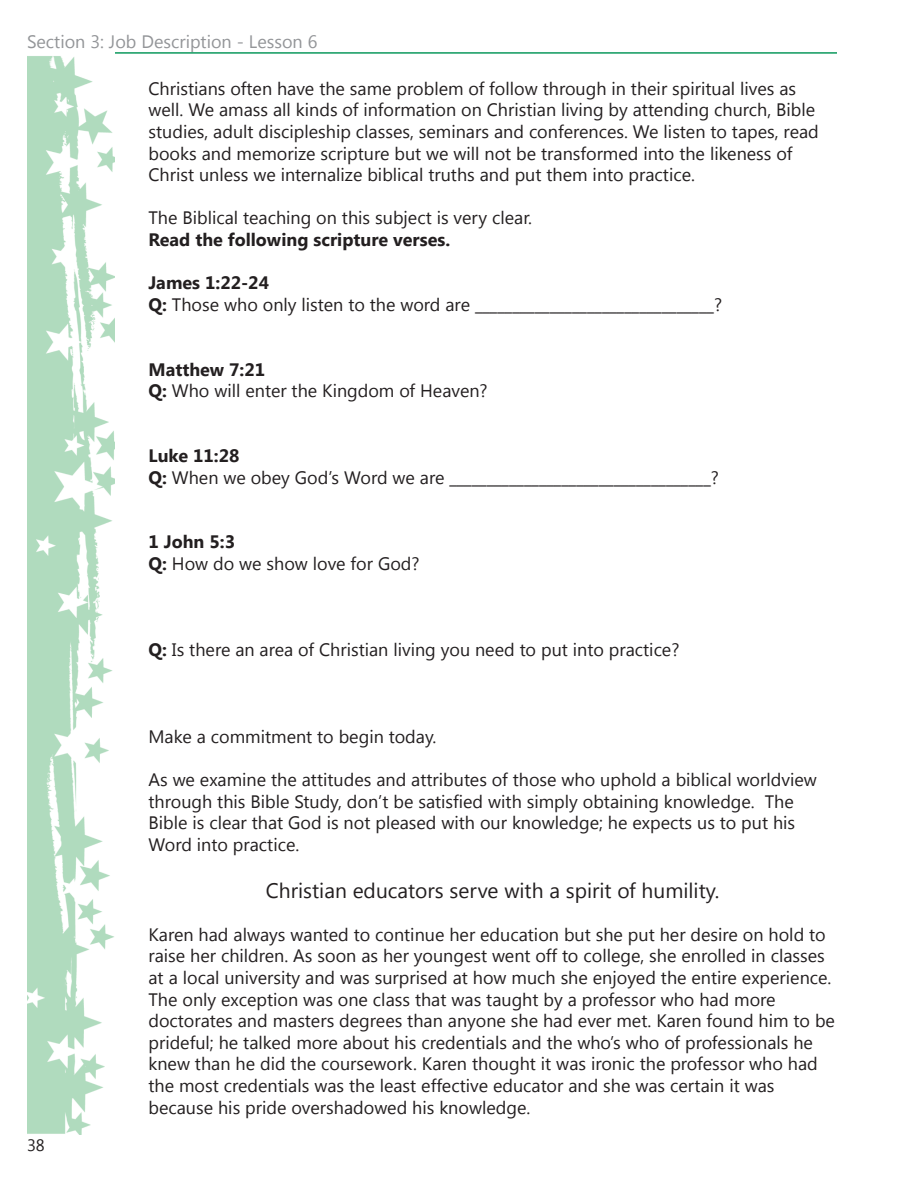
<style>
.page{position:relative;width:918px;height:1188px;background:#fff}
.page>*{position:absolute;margin:0;border:0;box-sizing:border-box;transform-origin:0 0}
.t1{font:21px "Segoe UI";color:#231f20}
.t2{font:18px/21.6px "Segoe UI";color:#231f20}
.t3{font:700 18px "Segoe UI";color:#231f20}
.t4{font:18px "Segoe UI";color:#939598}
.t5{font:16.5px "Segoe UI";color:#231f20}
.s1{font-weight:700}
</style>
<div class="page">
<hr style="left:27px;top:52px;width:810px;height:2px;background:#0d995d">
<img style="left:28px;top:52px;width:86px;height:1083px">
<p class="t4" style="left:27px;top:29px;width:292px">Section 3: Job Description - Lesson 6</p>
<p class="t2" style="left:148px;top:77px;width:672px">Christians often have the same problem of follow through in their spiritual lives as well. We amass all kinds of information on Christian living by attending church, Bible studies, adult discipleship classes, seminars and conferences. We listen to tapes, read books and memorize scripture but we will not be transformed into the likeness of Christ unless we internalize biblical truths and put them into practice.</p>
<p class="t2" style="left:148px;top:206px;width:385px">The Biblical teaching on this subject is very clear.</p>
<p class="t3" style="left:148px;top:227px;width:303px">Read the following scripture verses.</p>
<p class="t2" style="left:148px;top:271px;width:575px"><span class="s1">James 1:22-24<br>Q:</span> Those who only listen to the word are ________________________________?</p>
<p class="t2" style="left:148px;top:358px;width:341px"><span class="s1">Matthew 7:21<br>Q:</span> Who will enter the Kingdom of Heaven?</p>
<p class="t2" style="left:148px;top:444px;width:572px"><span class="s1">Luke 11:28<br>Q:</span> When we obey God’s Word we are ___________________________________?</p>
<p class="t2" style="left:148px;top:530px;width:273px"><span class="s1">1 John 5:3<br>Q:</span> How do we show love for God?</p>
<p class="t2" style="left:148px;top:638px;width:532px"><span class="s1">Q:</span> Is there an area of Christian living you need to put into practice?</p>
<p class="t5" style="left:27px;top:1133px;width:19px">38</p>
<p class="t2" style="left:148px;top:725px;width:290px">Make a commitment to begin today.</p>
<p class="t2" style="left:148px;top:768px;width:670px">As we examine the attitudes and attributes of those who uphold a biblical worldview through this Bible Study, don’t be satisfied with simply obtaining knowledge. The Bible is clear that God is not pleased with our knowledge; he expects us to put his Word into practice.</p>
<p class="t1" style="left:266px;top:875px;width:455px">Christian educators serve with a spirit of humility.</p>
<p class="t2" style="left:148px;top:923px;width:688px">Karen had always wanted to continue her education but she put her desire on hold to raise her children. As soon as her youngest went off to college, she enrolled in classes at a local university and was surprised at how much she enjoyed the entire experience.<br>The only exception was one class that was taught by a professor who had more doctorates and masters degrees than anyone she had ever met. Karen found him to be prideful; he talked more about his credentials and the who’s who of professionals he knew than he did the coursework. Karen thought it was ironic the professor who had the most credentials was the least effective educator and she was certain it was because his pride overshadowed his knowledge.</p>
</div>
